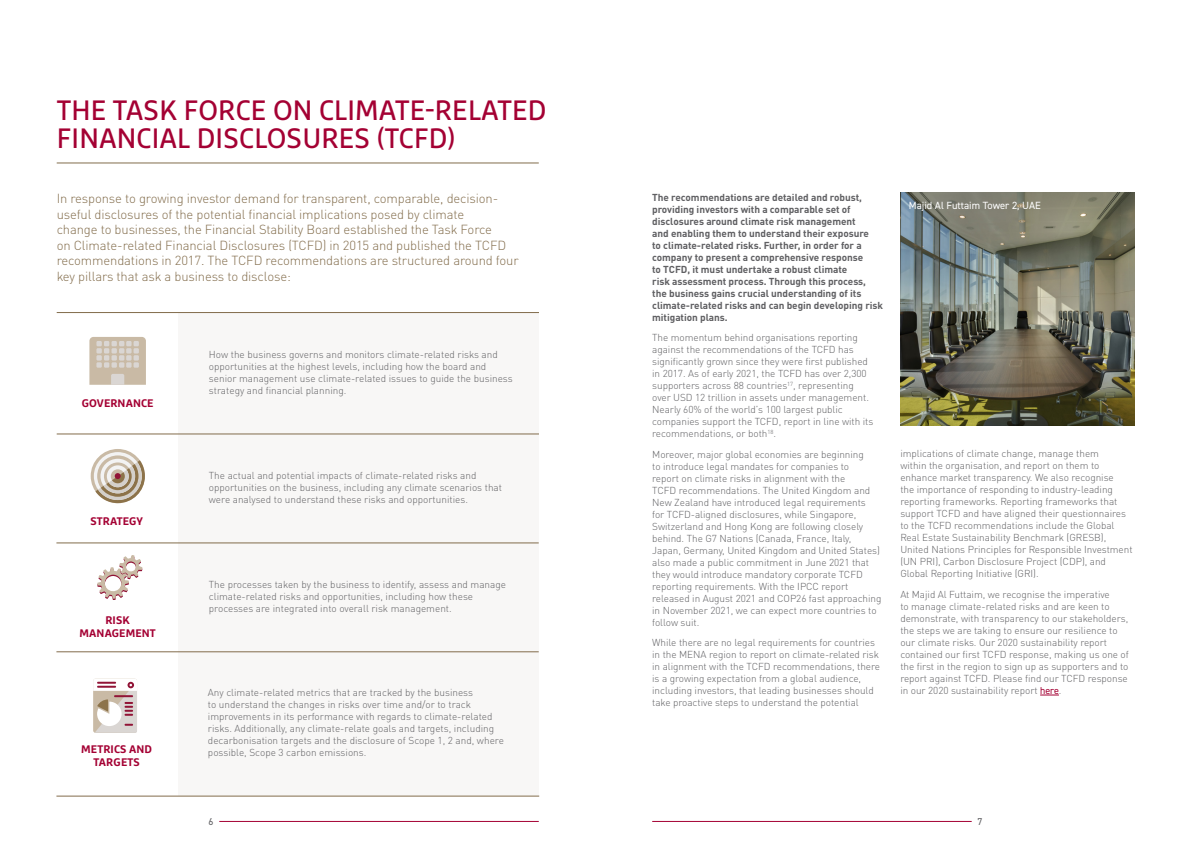
<style>
.page{position:relative;width:1191px;height:842px;background:#fff}
.page>*{position:absolute;margin:0;border:0;box-sizing:border-box;transform-origin:0 0}
.MAF_Section_Subtitle{font:28px/28px "Marselis Pro";letter-spacing:.005em;color:#a40133}
.MAF_Body_Text{font:300 13px/15.6px "DINOT";letter-spacing:-.01em;color:#826c4b}
.MAF_Body_Text-2{font:700 11px/13.2px "Marselis Pro";letter-spacing:.01em;color:#a40133;text-align:center}
.MAF_Body_Text-3{font:10.4px "DIN2014";color:#fff}
.MAF_Body_Text-4{font:300 10px/12px "DINOT";letter-spacing:-.005em;color:#5f5f62}
.MAF_Body_Text-5{font:700 10px/12px "DINOT";letter-spacing:-.005em;color:#5f5f62}
.MAF_Body_Text-6{font:10px "DIN2014";color:#5f5f62}
.s1{font-family:"DIN2014";font-weight:400;color:#a40133}
</style>
<div class="page">
<div style="left:179px;top:313px;width:360px;height:483px;background:#f8f7f6"></div>
<hr style="left:219px;top:821px;width:320px;height:1px;background:#a40133">
<hr style="left:652px;top:821px;width:319px;height:1px;background:#a40133">
<hr style="left:57px;top:163px;width:482px;height:1px;background:#826c4b">
<hr style="left:57px;top:312px;width:482px;height:1px;background:#826c4b">
<hr style="left:57px;top:434px;width:482px;height:1px;background:#826c4b">
<hr style="left:56px;top:543px;width:483px;height:1px;background:#826c4b">
<hr style="left:56px;top:651px;width:483px;height:1px;background:#826c4b">
<hr style="left:56px;top:796px;width:483px;height:1px;background:#826c4b">
<svg style="left:93px;top:679px;width:44px;height:54px"></svg>
<div style="left:91px;top:449px;width:54px;height:54px;background:#c9baa5;border-radius:50%"></div>
<div style="left:94px;top:452px;width:48px;height:48px;background:#f3f3f3;border-radius:50%"></div>
<svg style="left:97px;top:455px;width:41px;height:42px"></svg>
<svg style="left:95px;top:460px;width:50px;height:43px"></svg>
<svg style="left:97px;top:555px;width:45px;height:45px"></svg>
<svg style="left:89px;top:337px;width:57px;height:48px;background:#cec3b3"></svg>
<svg style="left:1040px;top:695px;width:19px;height:1px"></svg>
<img style="left:900px;top:193px;width:234px;height:232px">
<p class="MAF_Section_Subtitle" style="left:57px;top:96px;width:491px">THE TASK FORCE ON CLIMATE-RELATED<br>FINANCIAL DISCLOSURES (TCFD)</p>
<p class="MAF_Body_Text" style="left:57px;top:189px;width:463px">In response to growing investor demand for transparent, comparable, decision&shy;useful disclosures of the potential financial implications posed by climate<br>change to businesses, the Financial Stability Board established the Task Force<br>on Climate-related Financial Disclosures (TCFD) in 2015 and published the TCFD recommendations in 2017. The TCFD recommendations are structured around four key pillars that ask a business to disclose:</p>
<p class="MAF_Body_Text-2" style="left:82px;top:396px;width:73px">GOVERNANCE</p>
<p class="MAF_Body_Text-2" style="left:90px;top:515px;width:54px">STRATEGY</p>
<p class="MAF_Body_Text-2" style="left:80px;top:613px;width:78px">RISK<br>MANAGEMENT</p>
<p class="MAF_Body_Text-2" style="left:81px;top:742px;width:72px">METRICS AND<br>TARGETS</p>
<p class="MAF_Body_Text-4" style="left:209px;top:347px;width:305px">How the business governs and monitors climate-related risks and opportunities at the highest levels, including how the board and senior management use climate-related issues to guide the business strategy and financial planning.</p>
<p class="MAF_Body_Text-4" style="left:209px;top:469px;width:295px">The actual and potential impacts of climate-related risks and opportunities on the business, including any climate scenarios that were analysed to understand these risks and opportunities.</p>
<p class="MAF_Body_Text-4" style="left:209px;top:577px;width:299px">The processes taken by the business to identify, assess and manage climate-related risks and opportunities, including how these processes are integrated into overall risk management.</p>
<p class="MAF_Body_Text-4" style="left:208px;top:686px;width:297px">Any climate-related metrics that are tracked by the business<br>to understand the changes in risks over time and/or to track improvements in its performance with regards to climate-related risks. Additionally, any climate-relate goals and targets, including decarbonisation targets and the disclosure of Scope 1, 2 and, where possible, Scope 3 carbon emissions.</p>
<p class="MAF_Body_Text-5" style="left:652px;top:190px;width:232px">The recommendations are detailed and robust, providing investors with a comparable set of disclosures around climate risk management<br>and enabling them to understand their exposure<br>to climate-related risks. Further, in order for a company to present a comprehensive response<br>to TCFD, it must undertake a robust climate<br>risk assessment process. Through this process, the business gains crucial understanding of its climate-related risks and can begin developing risk mitigation plans.</p>
<p class="MAF_Body_Text-4" style="left:652px;top:331px;width:223px">The momentum behind organisations reporting against the recommendations of the TCFD has significantly grown since they were first published in 2017. As of early 2021, the TCFD has over 2,300 supporters across 88 countries<sup>17</sup>, representing over USD 12 trillion in assets under management.<br>Nearly 60% of the world’s 100 largest public companies support the TCFD, report in line with its recommendations, or both<sup>18</sup>.</p>
<p class="MAF_Body_Text-4" style="left:652px;top:447px;width:231px">Moreover, major global economies are beginning<br>to introduce legal mandates for companies to<br>report on climate risks in alignment with the<br>TCFD recommendations. The United Kingdom and New Zealand have introduced legal requirements<br>for TCFD-aligned disclosures, while Singapore, Switzerland and Hong Kong are following closely behind. The G7 Nations (Canada, France, Italy, Japan, Germany, United Kingdom and United States) also made a public commitment in June 2021 that they would introduce mandatory corporate TCFD reporting requirements. With the IPCC report released in August 2021 and COP26 fast approaching in November 2021, we can expect more countries to follow suit.</p>
<p class="MAF_Body_Text-4" style="left:652px;top:636px;width:229px">While there are no legal requirements for countries in the MENA region to report on climate-related risk in alignment with the TCFD recommendations, there is a growing expectation from a global audience, including investors, that leading businesses should take proactive steps to understand the potential</p>
<p class="MAF_Body_Text-3" style="left:909px;top:199px;width:133px">Majid Al Futtaim Tower 2, UAE</p>
<p class="MAF_Body_Text-4" style="left:900px;top:447px;width:234px">implications of climate change, manage them<br>within the organisation, and report on them to enhance market transparency. We also recognise<br>the importance of responding to industry-leading reporting frameworks. Reporting frameworks that support TCFD and have aligned their questionnaires to the TCFD recommendations include the Global Real Estate Sustainability Benchmark (GRESB), United Nations Principles for Responsible Investment (UN PRI), Carbon Disclosure Project (CDP), and Global Reporting Initiative (GRI).</p>
<p class="MAF_Body_Text-4" style="left:900px;top:588px;width:230px">At Majid Al Futtaim, we recognise the imperative<br>to manage climate-related risks and are keen to demonstrate, with transparency to our stakeholders, the steps we are taking to ensure our resilience to our climate risks. Our 2020 sustainability report contained our first TCFD response, making us one of the first in the region to sign up as supporters and to report against TCFD. Please find our TCFD response in our 2020 sustainability report <span class="s1">here</span>.</p>
<p class="MAF_Body_Text-6" style="left:209px;top:816px;width:6px">6</p>
<p class="MAF_Body_Text-6" style="left:977px;top:816px;width:6px">7</p>
</div>
